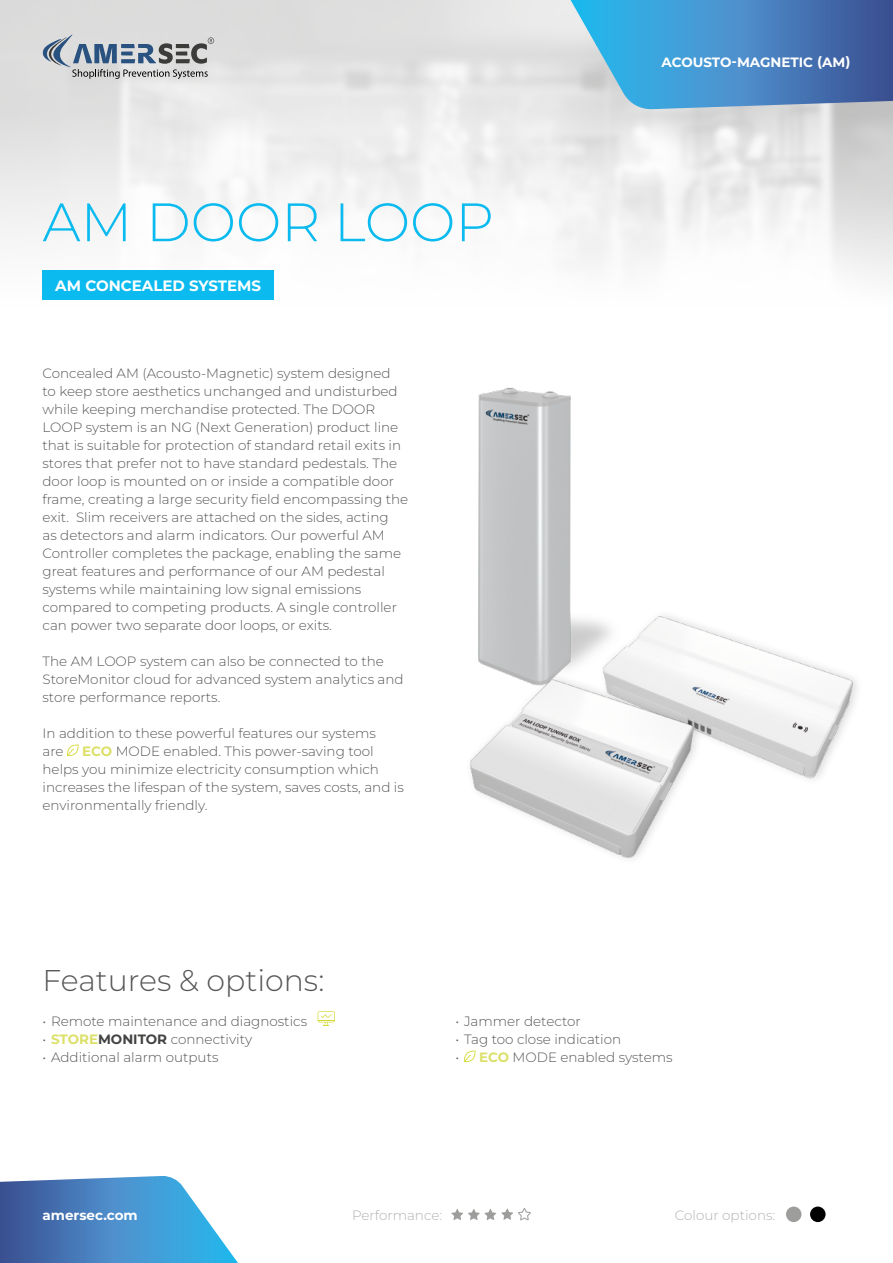
<style>
.page{position:relative;width:893px;height:1263px;background:#fff}
.page>*{position:absolute;margin:0;border:0;box-sizing:border-box;transform-origin:0 0}
.nadpis{font:300 54px "Montserrat";color:#0bbbef}
.Titulek_-_features_o{font:300 30px "Montserrat";color:#575756}
.nazev_-_ramecek{font:700 15px "Montserrat";color:#fff}
.Text_-_1_strana{font:300 13.5px/18px "Montserrat";color:#575756}
.Název_produktu_-_záp{font:300 13.5px "Montserrat";color:#b3b2b2}
.Název_produktu_-_záh{font:700 13.5px "Montserrat";color:#fff}
.Název_produktu_-_záp-2{font:700 13.5px "Montserrat";color:#fff}
.s1{font-weight:700;color:#dce068}
.s2{font-weight:700;color:#424241}
</style>
<div class="page">
<img style="left:0;top:0;width:893px;height:300px">
<svg style="left:571px;top:0;width:322px;height:110px"></svg>
<svg style="left:0;top:1176px;width:238px;height:87px"></svg>
<svg style="left:43px;top:33px;width:171px;height:46px"></svg>
<svg style="left:67px;top:744px;width:12px;height:12px"></svg>
<svg style="left:318px;top:1011px;width:17px;height:15px"></svg>
<svg style="left:464px;top:1050px;width:12px;height:12px"></svg>
<div style="left:786px;top:1206px;width:15px;height:16px;background:#9d9d9c;border-radius:50%"></div>
<div style="left:810px;top:1206px;width:16px;height:16px;background:#000;border-radius:50%"></div>
<svg style="left:451px;top:1208px;width:80px;height:12px"></svg>
<div style="left:43px;top:270px;width:231px;height:29px;background:#0bbbef"></div>
<img style="left:478px;top:387px;width:115px;height:279px">
<img style="left:593px;top:615px;width:264px;height:164px">
<img style="left:470px;top:666px;width:262px;height:193px">
<p class="nadpis" style="left:43px;top:186px;width:453px">AM DOOR LOOP</p>
<p class="nazev_-_ramecek" style="left:55px;top:276px;width:207px">AM CONCEALED SYSTEMS</p>
<p class="Text_-_1_strana" style="left:43px;top:364px;width:367px">Concealed AM (Acousto-Magnetic) system designed<br>to keep store aesthetics unchanged and undisturbed while keeping merchandise protected. The DOOR LOOP system is an NG (Next Generation) product line that is suitable for protection of standard retail exits in stores that prefer not to have standard pedestals. The door loop is mounted on or inside a compatible door frame, creating a large security field encompassing the exit. Slim receivers are attached on the sides, acting<br>as detectors and alarm indicators. Our powerful AM Controller completes the package, enabling the same great features and performance of our AM pedestal systems while maintaining low signal emissions compared to competing products. A single controller can power two separate door loops, or exits.</p>
<p class="Text_-_1_strana" style="left:43px;top:652px;width:363px">The AM LOOP system can also be connected to the<br>StoreMonitor cloud for advanced system analytics and store performance reports.</p>
<p class="Text_-_1_strana" style="left:43px;top:724px;width:335px">In addition to these powerful features our systems are</p>
<p class="Text_-_1_strana" style="left:43px;top:742px;width:363px;text-indent:40px"><span class="s1">ECO</span> MODE enabled. This power-saving tool helps you minimize electricity consumption which increases the lifespan of the system, saves costs, and is environmentally friendly.</p>
<p class="Název_produktu_-_záh" style="left:661px;top:53px;width:190px">ACOUSTO-MAGNETIC (AM)</p>
<p class="Titulek_-_features_o" style="left:43px;top:960px;width:283px">Features &amp; options:</p>
<p class="Text_-_1_strana" style="left:43px;top:1012px;width:266px">• Remote maintenance and diagnostics</p>
<p class="Text_-_1_strana" style="left:43px;top:1030px;width:211px">• <span class="s1">STORE</span><span class="s2">MONITOR</span> connectivity</p>
<p class="Text_-_1_strana" style="left:43px;top:1048px;width:177px">• Additional alarm outputs</p>
<p class="Text_-_1_strana" style="left:455px;top:1012px;width:127px">• Jammer detector</p>
<p class="Text_-_1_strana" style="left:455px;top:1030px;width:167px">• Tag too close indication</p>
<p class="Text_-_1_strana" style="left:455px;top:1048px;width:219px">• <span class="s1">ECO</span> MODE enabled systems</p>
<p class="Název_produktu_-_záp-2" style="left:43px;top:1206px;width:97px">amersec.com</p>
<p class="Název_produktu_-_záp" style="left:352px;top:1206px;width:92px">Performance:</p>
<p class="Název_produktu_-_záp" style="left:675px;top:1206px;width:102px">Colour options:</p>
</div>
